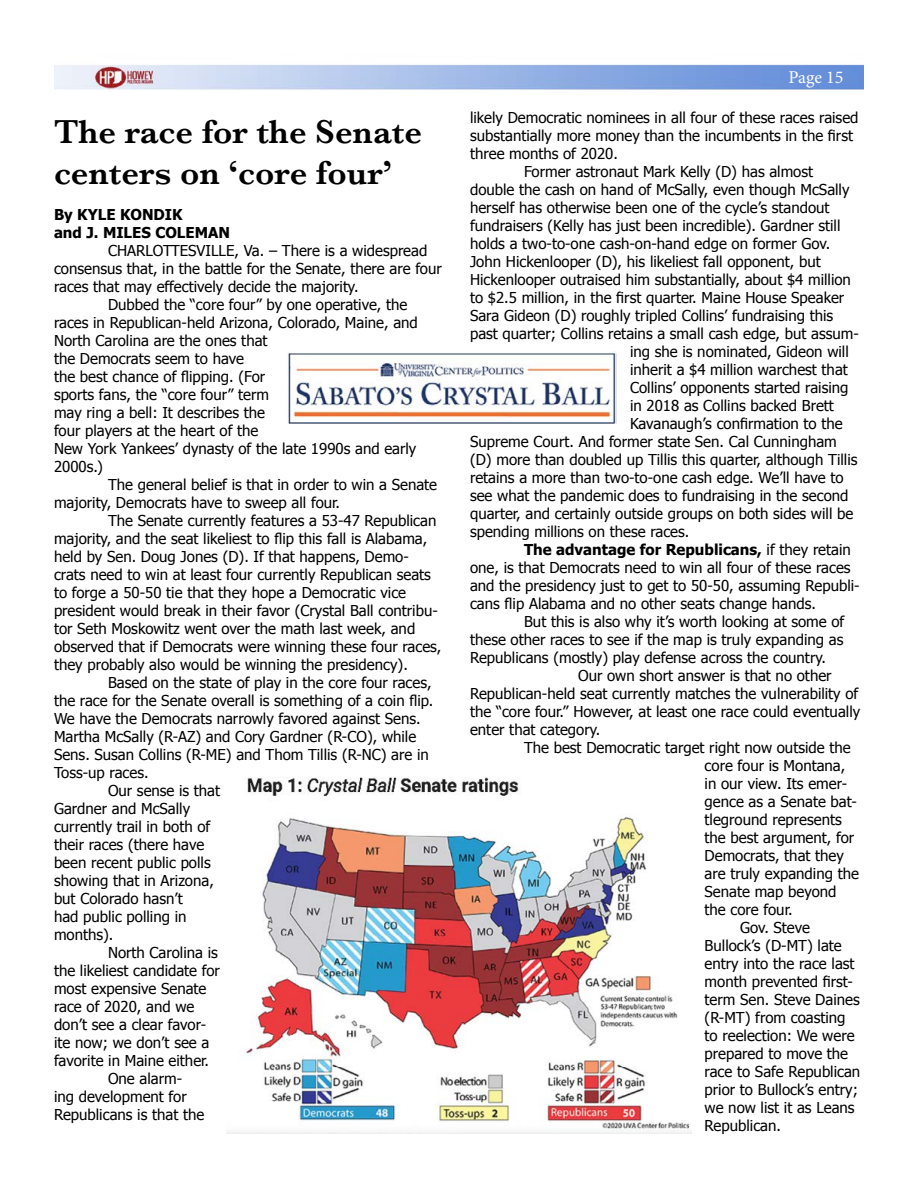
<style>
.page{position:relative;width:918px;height:1188px;background:#fff}
.page>*{position:absolute;margin:0;border:0;box-sizing:border-box;transform-origin:0 0}
.t1{font:600 34.5px/41.4px "Baskerville";color:#000}
.t2{font:18px "Minion Pro";letter-spacing:-.005em;color:#fff}
.t3{font:15px "Tahoma";color:#000}
.t4{font:700 15px/18px "Tahoma";color:#000}
.s1{font-weight:400}
</style>
<div class="page">
<img style="left:54px;top:64px;width:810px;height:26px">
<img style="left:286px;top:351px;width:331px;height:73px">
<img style="left:227px;top:777px;width:464px;height:357px">
<h1 class="t1" style="left:54px;top:110px;width:370px">The race for the Senate centers on ‘core four’</h1>
<p class="t4" style="left:54px;top:205px;width:177px">By KYLE KONDIK<br>and J. MILES COLEMAN</p>
<p class="t3" style="left:108px;top:240px;width:321px">CHARLOTTESVILLE, Va. – There is a widespread</p>
<p class="t3" style="left:54px;top:258px;width:389px">consensus that, in the battle for the Senate, there are four</p>
<p class="t3" style="left:54px;top:276px;width:306px">races that may effectively decide the majority.</p>
<p class="t3" style="left:108px;top:294px;width:301px">Dubbed the “core four” by one operative, the</p>
<p class="t3" style="left:54px;top:312px;width:365px">races in Republican-held Arizona, Colorado, Maine, and</p>
<p class="t3" style="left:54px;top:330px;width:215px">North Carolina are the ones that</p>
<p class="t3" style="left:54px;top:348px;width:192px">the Democrats seem to have</p>
<p class="t3" style="left:54px;top:366px;width:213px">the best chance of flipping. (For</p>
<p class="t3" style="left:54px;top:384px;width:217px">sports fans, the “core four” term</p>
<p class="t3" style="left:54px;top:402px;width:213px">may ring a bell: It describes the</p>
<p class="t3" style="left:54px;top:420px;width:206px">four players at the heart of the</p>
<p class="t3" style="left:54px;top:438px;width:364px">New York Yankees’ dynasty of the late 1990s and early</p>
<p class="t3" style="left:54px;top:456px;width:51px">2000s.)</p>
<p class="t3" style="left:108px;top:474px;width:331px">The general belief is that in order to win a Senate</p>
<p class="t3" style="left:54px;top:492px;width:288px">majority, Democrats have to sweep all four.</p>
<p class="t3" style="left:108px;top:510px;width:330px">The Senate currently features a 53-47 Republican</p>
<p class="t3" style="left:54px;top:528px;width:375px">majority, and the seat likeliest to flip this fall is Alabama,</p>
<p class="t3" style="left:54px;top:546px;width:356px">held by Sen. Doug Jones (D). If that happens, Demo-</p>
<p class="t3" style="left:54px;top:564px;width:378px">crats need to win at least four currently Republican seats</p>
<p class="t3" style="left:54px;top:582px;width:354px">to forge a 50-50 tie that they hope a Democratic vice</p>
<p class="t3" style="left:54px;top:600px;width:385px">president would break in their favor (Crystal Ball contribu-</p>
<p class="t3" style="left:54px;top:618px;width:363px">tor Seth Moskowitz went over the math last week, and</p>
<p class="t3" style="left:54px;top:636px;width:389px">observed that if Democrats were winning these four races,</p>
<p class="t3" style="left:54px;top:654px;width:355px">they probably also would be winning the presidency).</p>
<p class="t3" style="left:108px;top:672px;width:325px">Based on the state of play in the core four races,</p>
<p class="t3" style="left:54px;top:690px;width:381px">the race for the Senate overall is something of a coin flip.</p>
<p class="t3" style="left:54px;top:708px;width:368px">We have the Democrats narrowly favored against Sens.</p>
<p class="t3" style="left:54px;top:726px;width:364px">Martha McSally (R-AZ) and Cory Gardner (R-CO), while</p>
<p class="t3" style="left:54px;top:744px;width:376px">Sens. Susan Collins (R-ME) and Thom Tillis (R-NC) are in</p>
<p class="t3" style="left:54px;top:762px;width:96px">Toss-up races.</p>
<p class="t3" style="left:108px;top:780px;width:114px">Our sense is that</p>
<p class="t3" style="left:54px;top:798px;width:138px">Gardner and McSally</p>
<p class="t3" style="left:54px;top:816px;width:158px">currently trail in both of</p>
<p class="t3" style="left:54px;top:834px;width:152px">their races (there have</p>
<p class="t3" style="left:54px;top:852px;width:158px">been recent public polls</p>
<p class="t3" style="left:54px;top:870px;width:161px">showing that in Arizona,</p>
<p class="t3" style="left:54px;top:888px;width:130px">but Colorado hasn’t</p>
<p class="t3" style="left:54px;top:906px;width:134px">had public polling in</p>
<p class="t3" style="left:54px;top:924px;width:61px">months).</p>
<p class="t3" style="left:108px;top:942px;width:111px">North Carolina is</p>
<p class="t3" style="left:54px;top:960px;width:168px">the likeliest candidate for</p>
<p class="t3" style="left:54px;top:978px;width:154px">most expensive Senate</p>
<p class="t3" style="left:54px;top:996px;width:142px">race of 2020, and we</p>
<p class="t3" style="left:54px;top:1014px;width:154px">don’t see a clear favor-</p>
<p class="t3" style="left:54px;top:1032px;width:157px">ite now; we don’t see a</p>
<p class="t3" style="left:54px;top:1050px;width:157px">favorite in Maine either.</p>
<p class="t3" style="left:108px;top:1068px;width:76px">One alarm-</p>
<p class="t3" style="left:54px;top:1086px;width:134px">ing development for</p>
<p class="t3" style="left:54px;top:1104px;width:152px">Republicans is that the</p>
<p class="t2" style="left:789px;top:65px;width:56px">Page 15</p>
<p class="t3" style="left:470px;top:108px;width:390px">likely Democratic nominees in all four of these races raised</p>
<p class="t3" style="left:470px;top:126px;width:384px">substantially more money than the incumbents in the first</p>
<p class="t3" style="left:470px;top:144px;width:149px">three months of 2020.</p>
<p class="t3" style="left:524px;top:162px;width:291px">Former astronaut Mark Kelly (D) has almost</p>
<p class="t3" style="left:470px;top:180px;width:381px">double the cash on hand of McSally, even though McSally</p>
<p class="t3" style="left:470px;top:198px;width:361px">herself has otherwise been one of the cycle’s standout</p>
<p class="t3" style="left:470px;top:216px;width:372px">fundraisers (Kelly has just been incredible). Gardner still</p>
<p class="t3" style="left:470px;top:234px;width:362px">holds a two-to-one cash-on-hand edge on former Gov.</p>
<p class="t3" style="left:470px;top:252px;width:352px">John Hickenlooper (D), his likeliest fall opponent, but</p>
<p class="t3" style="left:470px;top:270px;width:382px">Hickenlooper outraised him substantially, about $4 million</p>
<p class="t3" style="left:470px;top:288px;width:376px">to $2.5 million, in the first quarter. Maine House Speaker</p>
<p class="t3" style="left:470px;top:306px;width:365px">Sara Gideon (D) roughly tripled Collins’ fundraising this</p>
<p class="t3" style="left:470px;top:324px;width:390px">past quarter; Collins retains a small cash edge, but assum-</p>
<p class="t3" style="left:630px;top:342px;width:220px">ing she is nominated, Gideon will</p>
<p class="t3" style="left:630px;top:360px;width:219px">inherit a $4 million warchest that</p>
<p class="t3" style="left:630px;top:378px;width:220px">Collins’ opponents started raising</p>
<p class="t3" style="left:630px;top:396px;width:205px">in 2018 as Collins backed Brett</p>
<p class="t3" style="left:630px;top:414px;width:214px">Kavanaugh’s confirmation to the</p>
<p class="t3" style="left:470px;top:432px;width:368px">Supreme Court. And former state Sen. Cal Cunningham</p>
<p class="t3" style="left:470px;top:450px;width:389px">(D) more than doubled up Tillis this quarter, although Tillis</p>
<p class="t3" style="left:470px;top:468px;width:375px">retains a more than two-to-one cash edge. We’ll have to</p>
<p class="t3" style="left:470px;top:486px;width:380px">see what the pandemic does to fundraising in the second</p>
<p class="t3" style="left:470px;top:504px;width:385px">quarter, and certainly outside groups on both sides will be</p>
<p class="t3" style="left:470px;top:522px;width:221px">spending millions on these races.</p>
<p class="t4" style="left:524px;top:540px;width:328px">The advantage for Republicans, <span class="s1">if they retain</span></p>
<p class="t3" style="left:470px;top:558px;width:382px">one, is that Democrats need to win all four of these races</p>
<p class="t3" style="left:470px;top:576px;width:391px">and the presidency just to get to 50-50, assuming Republi-</p>
<p class="t3" style="left:470px;top:594px;width:347px">cans flip Alabama and no other seats change hands.</p>
<p class="t3" style="left:524px;top:612px;width:322px">But this is also why it’s worth looking at some of</p>
<p class="t3" style="left:470px;top:630px;width:375px">these other races to see if the map is truly expanding as</p>
<p class="t3" style="left:470px;top:648px;width:358px">Republicans (mostly) play defense across the country.</p>
<p class="t3" style="left:578px;top:666px;width:255px">Our own short answer is that no other</p>
<p class="t3" style="left:470px;top:684px;width:390px">Republican-held seat currently matches the vulnerability of</p>
<p class="t3" style="left:470px;top:702px;width:392px">the “core four.” However, at least one race could eventually</p>
<p class="t3" style="left:470px;top:720px;width:132px">enter that category.</p>
<p class="t3" style="left:524px;top:738px;width:328px">The best Democratic target right now outside the</p>
<p class="t3" style="left:705px;top:756px;width:142px">core four is Montana,</p>
<p class="t3" style="left:705px;top:774px;width:144px">in our view. Its emer-</p>
<p class="t3" style="left:705px;top:792px;width:154px">gence as a Senate bat-</p>
<p class="t3" style="left:705px;top:810px;width:139px">tleground represents</p>
<p class="t3" style="left:705px;top:828px;width:151px">the best argument, for</p>
<p class="t3" style="left:705px;top:846px;width:141px">Democrats, that they</p>
<p class="t3" style="left:705px;top:864px;width:156px">are truly expanding the</p>
<p class="t3" style="left:705px;top:882px;width:133px">Senate map beyond</p>
<p class="t3" style="left:705px;top:900px;width:90px">the core four.</p>
<p class="t3" style="left:740px;top:918px;width:72px">Gov. Steve</p>
<p class="t3" style="left:705px;top:936px;width:139px">Bullock’s (D-MT) late</p>
<p class="t3" style="left:705px;top:954px;width:151px">entry into the race last</p>
<p class="t3" style="left:705px;top:972px;width:150px">month prevented first-</p>
<p class="t3" style="left:705px;top:990px;width:157px">term Sen. Steve Daines</p>
<p class="t3" style="left:705px;top:1008px;width:142px">(R-MT) from coasting</p>
<p class="t3" style="left:705px;top:1026px;width:151px">to reelection: We were</p>
<p class="t3" style="left:705px;top:1044px;width:145px">prepared to move the</p>
<p class="t3" style="left:705px;top:1062px;width:157px">race to Safe Republican</p>
<p class="t3" style="left:705px;top:1080px;width:155px">prior to Bullock’s entry;</p>
<p class="t3" style="left:705px;top:1098px;width:152px">we now list it as Leans</p>
<p class="t3" style="left:705px;top:1116px;width:78px">Republican.</p>
</div>
